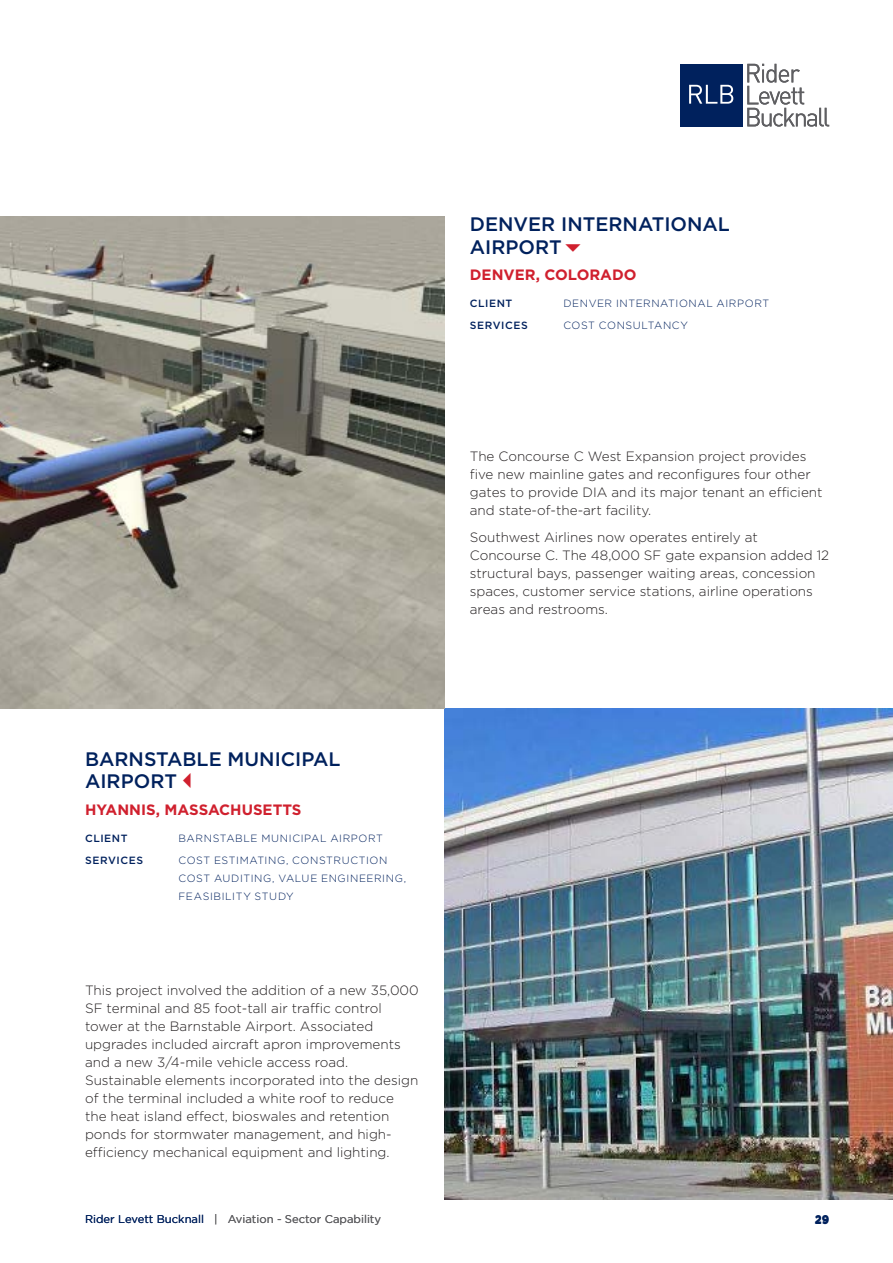
<style>
.page{position:relative;width:893px;height:1263px;background:#fff}
.page>*{position:absolute;margin:0;border:0;box-sizing:border-box;transform-origin:0 0}
.Project_Name{font:500 19.5px/22.5px "Gotham";color:#00215d}
.City__Country{font:700 15px "Gotham";color:#d0202e}
.Body_text{font:300 13.5px/18px "Gotham";color:#231f20}
.t1{font:11.25px "Gotham";color:#5f5f62}
.t2{font:11.25px "Gotham";color:#00215d}
.t3{font:700 11.25px "Gotham";color:#00215d}
.Details{font:300 10.5px/18px "Gotham";letter-spacing:.055em;color:#00215d}
.Details-2{font:500 10.5px "Gotham";letter-spacing:.055em;color:#00215d}
.s1{color:#d0202e}
</style>
<div class="page">
<img style="left:444px;top:708px;width:449px;height:491px">
<img style="left:0;top:217px;width:445px;height:491px">
<div style="left:680px;top:64px;width:63px;height:62px;background:#00215d"></div>
<svg style="left:747px;top:64px;width:82px;height:63px"></svg>
<svg style="left:689px;top:85px;width:44px;height:19px"></svg>
<p class="Project_Name" style="left:470px;top:212px;width:262px">DENVER INTERNATIONAL<br>AIRPORT</p>
<p class="City__Country" style="left:470px;top:266px;width:168px">DENVER, COLORADO</p>
<p class="Details-2" style="left:470px;top:297px;width:44px">CLIENT</p>
<p class="Details" style="left:563px;top:294px;width:207px">DENVER INTERNATIONAL AIRPORT</p>
<p class="Details-2" style="left:470px;top:320px;width:60px">SERVICES</p>
<p class="Details" style="left:563px;top:316px;width:126px">COST CONSULTANCY</p>
<p class="Body_text" style="left:470px;top:447px;width:354px">The Concourse C West Expansion project provides five new mainline gates and reconfigures four other gates to provide DIA and its major tenant an efficient and state-of-the-art facility.</p>
<p class="Body_text" style="left:470px;top:528px;width:361px">Southwest Airlines now operates entirely at Concourse C. The 48,000 SF gate expansion added 12 structural bays, passenger waiting areas, concession spaces, customer service stations, airline operations areas and restrooms.</p>
<p class="Project_Name" style="left:85px;top:747px;width:257px">BARNSTABLE MUNICIPAL<br>AIRPORT<span class="s1">✓</span></p>
<p class="City__Country" style="left:85px;top:800px;width:218px">HYANNIS, MASSACHUSETTS</p>
<p class="Details-2" style="left:85px;top:832px;width:44px">CLIENT</p>
<p class="Details" style="left:179px;top:829px;width:206px">BARNSTABLE MUNICIPAL AIRPORT</p>
<p class="Details-2" style="left:85px;top:854px;width:60px">SERVICES</p>
<p class="Details" style="left:179px;top:851px;width:229px">COST ESTIMATING, CONSTRUCTION<br>COST AUDITING, VALUE ENGINEERING,<br>FEASIBILITY STUDY</p>
<p class="Body_text" style="left:85px;top:981px;width:335px">This project involved the addition of a new 35,000<br>SF terminal and 85 foot-tall air traffic control tower at the Barnstable Airport. Associated upgrades included aircraft apron improvements and a new 3/4-mile vehicle access road.<br>Sustainable elements incorporated into the design of the terminal included a white roof to reduce the heat island effect, bioswales and retention ponds for stormwater management, and high&shy;efficiency mechanical equipment and lighting.</p>
<p class="t2" style="left:85px;top:1213px;width:121px">Rider Levett Bucknall</p>
<p class="t1" style="left:214px;top:1213px;width:168px">| Aviation - Sector Capability</p>
<p class="t3" style="left:815px;top:1213px;width:16px">29</p>
</div>
